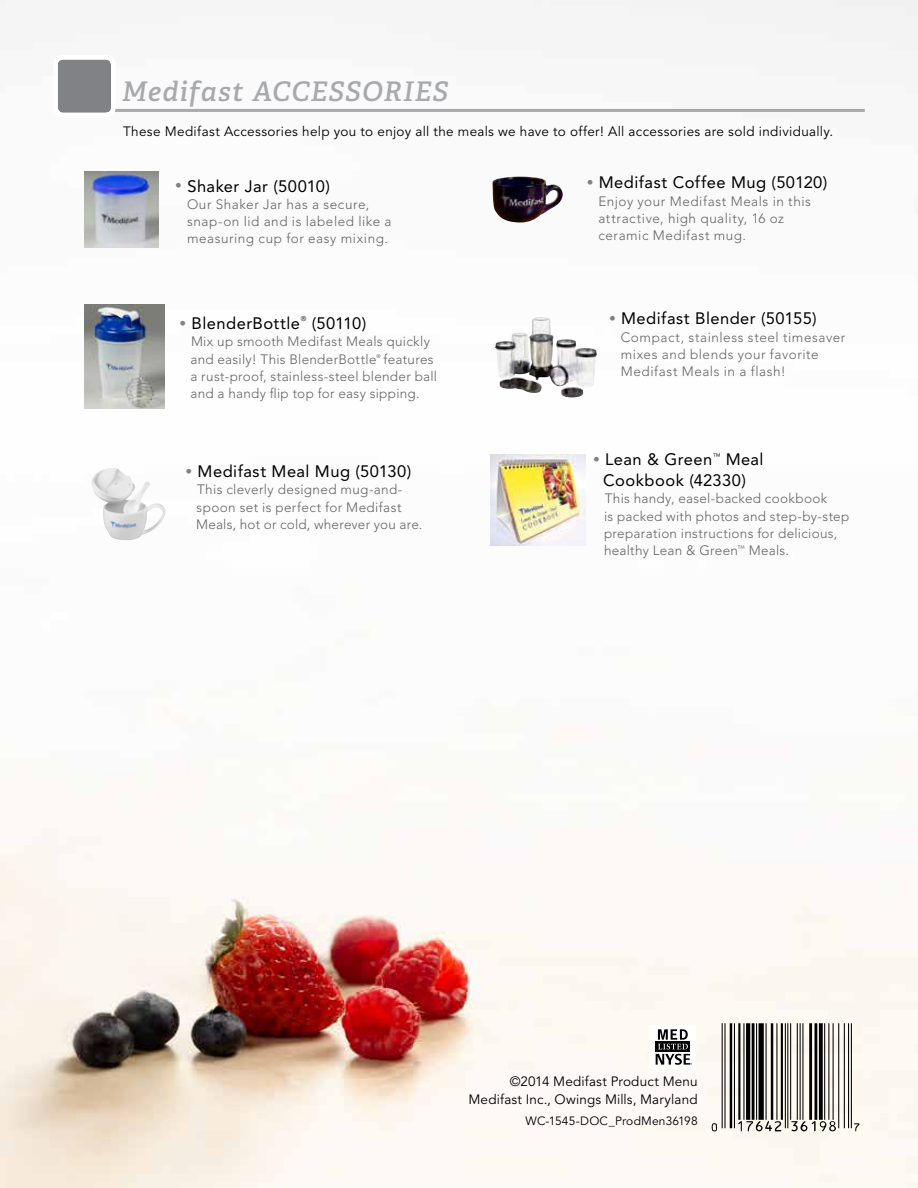
<style>
.page{position:relative;width:918px;height:1188px;background:#fff}
.page>*{position:absolute;margin:0;border:0;box-sizing:border-box;transform-origin:0 0}
.t1{font:italic 600 27px "Adelle";letter-spacing:.05em;color:#a7a9ac}
.t2{font:16.5px/21px "Avenir LT Std";letter-spacing:.03em;color:#000;text-align:center}
.t3{font:300 13.5px/17.2px "Avenir LT Std";letter-spacing:.03em;color:#636466}
.t4{font:13.5px/18px "Avenir LT Std";letter-spacing:.02em;color:#000;text-align:right}
.t5{font:12px "Avenir LT Std";letter-spacing:.01em;color:#000}
.t6{font:300 7.05px "Avenir LT Std";color:#000}
.t7{font:5.25px "Avenir LT Std";color:#636466}
.s1{font-size:13.5px;color:#808285}
.s2{font-weight:400}
</style>
<div class="page">
<img style="left:0;top:0;width:918px;height:1188px">
<div style="left:650px;top:1025px;width:46px;height:44px;background:#fff"></div>
<svg style="left:656px;top:1029px;width:36px;height:36px"></svg>
<hr style="left:100px;top:109px;width:765px;height:3px;background:#a7a9ac">
<div style="left:57px;top:59px;width:54px;height:54px;background:#808285;border-radius:7px"></div>
<div style="left:55px;top:57px;width:59px;height:59px;border:3px solid #fff;border-radius:7px"></div>
<img style="left:84px;top:305px;width:80px;height:104px">
<img style="left:490px;top:454px;width:96px;height:92px">
<div style="left:53px;top:55px;width:63px;height:62px;border:4px solid #fff;border-radius:7px"></div>
<img style="left:91px;top:468px;width:75px;height:72px">
<img style="left:495px;top:317px;width:102px;height:71px">
<img style="left:492px;top:177px;width:71px;height:46px">
<img style="left:84px;top:172px;width:75px;height:75px">
<hr style="left:722px;top:1023px;width:1px;height:105px;background:#000">
<hr style="left:724px;top:1023px;width:2px;height:105px;background:#000">
<hr style="left:730px;top:1023px;width:2px;height:105px;background:#000">
<hr style="left:734px;top:1023px;width:1px;height:105px;background:#000">
<hr style="left:738px;top:1023px;width:2px;height:97px;background:#000">
<hr style="left:743px;top:1023px;width:1px;height:97px;background:#000">
<svg style="left:746px;top:1023px;width:4px;height:97px"></svg>
<hr style="left:752px;top:1023px;width:2px;height:97px;background:#000">
<hr style="left:756px;top:1023px;width:1px;height:97px;background:#000">
<div style="left:759px;top:1023px;width:5px;height:97px;background:#000"></div>
<hr style="left:766px;top:1023px;width:1px;height:97px;background:#000">
<hr style="left:771px;top:1023px;width:2px;height:97px;background:#000">
<hr style="left:776px;top:1023px;width:1px;height:97px;background:#000">
<hr style="left:781px;top:1023px;width:2px;height:97px;background:#000">
<hr style="left:785px;top:1023px;width:1px;height:105px;background:#000">
<hr style="left:787px;top:1023px;width:1px;height:105px;background:#000">
<hr style="left:790px;top:1023px;width:1px;height:97px;background:#000">
<hr style="left:797px;top:1023px;width:1px;height:97px;background:#000">
<hr style="left:800px;top:1023px;width:1px;height:97px;background:#000">
<hr style="left:802px;top:1023px;width:1px;height:97px;background:#000">
<hr style="left:809px;top:1023px;width:3px;height:97px;background:#000">
<hr style="left:815px;top:1023px;width:2px;height:97px;background:#000">
<svg style="left:819px;top:1023px;width:4px;height:97px"></svg>
<hr style="left:824px;top:1023px;width:1px;height:97px;background:#000">
<hr style="left:828px;top:1023px;width:1px;height:97px;background:#000">
<hr style="left:833px;top:1023px;width:1px;height:97px;background:#000">
<hr style="left:838px;top:1023px;width:1px;height:105px;background:#000">
<hr style="left:844px;top:1023px;width:1px;height:105px;background:#000">
<hr style="left:848px;top:1023px;width:1px;height:105px;background:#000">
<hr style="left:851px;top:1023px;width:1px;height:105px;background:#000">
<svg style="left:712px;top:1123px;width:5px;height:8px"></svg>
<svg style="left:738px;top:1121px;width:44px;height:10px"></svg>
<svg style="left:791px;top:1121px;width:45px;height:10px"></svg>
<svg style="left:854px;top:1123px;width:5px;height:8px"></svg>
<h1 class="t1" style="left:122px;top:74px;width:327px">Medifast ACCESSORIES</h1>
<p class="t4" style="left:123px;top:123px;width:712px">These Medifast Accessories help you to enjoy all the meals we have to offer! All accessories are sold individually.</p>
<p class="t2" style="left:175px;top:176px;width:156px"><span class="s1">•</span> Shaker Jar (50010)</p>
<p class="t3" style="left:187px;top:196px;width:206px">Our Shaker Jar has a secure, snap-on lid and is labeled like a measuring cup for easy mixing.</p>
<p class="t2" style="left:587px;top:172px;width:242px"><span class="s1">•</span> Medifast Coffee Mug (50120)</p>
<p class="t3" style="left:598px;top:193px;width:214px">Enjoy your Medifast Meals in this attractive, high quality, 16 oz ceramic Medifast mug.</p>
<p class="t2" style="left:180px;top:313px;width:122px"><span class="s1">•</span> BlenderBottle</p>
<p class="t6" style="left:301px;top:314px;width:7px">®</p>
<p class="t2" style="left:312px;top:313px;width:56px">(50110)</p>
<p class="t3" style="left:190px;top:333px;width:241px">Mix up smooth Medifast Meals quickly and easily! This BlenderBottle</p>
<p class="t3" style="left:190px;top:350px;width:248px;text-indent:193px">features a rust-proof, stainless-steel blender ball and a handy flip top for easy sipping.</p>
<p class="t7" style="left:377px;top:353px;width:6px">®</p>
<p class="t2" style="left:186px;top:461px;width:227px"><span class="s1">•</span> Medifast Meal Mug (50130)</p>
<p class="t3" style="left:196px;top:481px;width:228px">This cleverly designed mug-and&shy;spoon set is perfect for Medifast<br>Meals, hot or cold, wherever you are.</p>
<p class="t2" style="left:609px;top:308px;width:209px"><span class="s1">•</span> Medifast Blender (50155)</p>
<p class="t3" style="left:621px;top:328px;width:226px">Compact, stainless steel timesaver mixes and blends your favorite<br>Medifast Meals in a flash!</p>
<p class="t2" style="left:593px;top:449px;width:172px"><span class="s1">•</span> Lean &amp; Green<sup>™</sup> Meal<br>Cookbook (42330)</p>
<p class="t3" style="left:604px;top:490px;width:247px">This handy, easel-backed cookbook<br>is packed with photos and step-by-step preparation instructions for delicious, healthy Lean &amp; Green<sup>™</sup> Meals<span class="s2">.</span></p>
<p class="t4" style="left:468px;top:1073px;width:231px">©2014 Medifast Product Menu<br>Medifast Inc., Owings Mills, Maryland</p>
<p class="t5" style="left:526px;top:1114px;width:174px">WC-1545-DOC_ProdMen36198</p>
</div>
